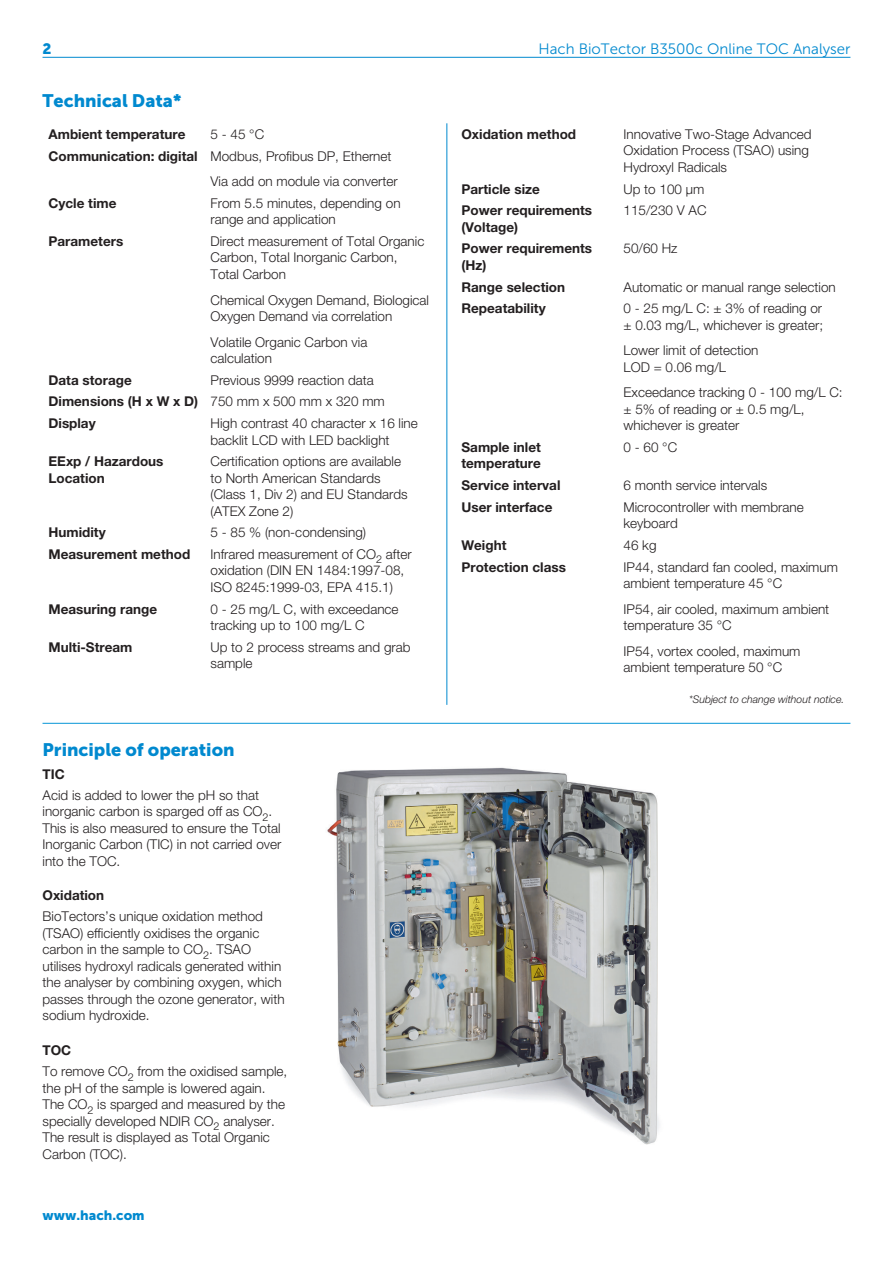
<style>
.page{position:relative;width:893px;height:1263px;background:#fff}
.page>*{position:absolute;margin:0;border:0;box-sizing:border-box;transform-origin:0 0}
.Head_2{font:18px "Museo Sans 900";color:#0089cf}
.Head_3{font:15px "Museo Sans 300";color:#0089cf}
.Head_3-2{font:15px "Museo Sans 900";color:#0089cf}
.Text_1{font:300 13.5px/16.5px "Helvetica Neue LTW1 G";color:#231f20}
.Head_4_Text_1{font:700 13.5px/16.5px "Helvetica Neue LTW1 G";color:#231f20}
.Head_4{font:700 13.5px "Helvetica Neue LTW1 G";color:#231f20}
.Text_1_Color{font:13.5px "Museo Sans 900";color:#0089cf}
.Footnote{font:italic 300 10.5px "Helvetica Neue LTW1 G";color:#231f20}
</style>
<div class="page">
<hr style="left:43px;top:57px;width:807px;height:1px;background:#0089cf">
<img style="left:327px;top:767px;width:332px;height:378px">
<hr style="left:446px;top:123px;width:1px;height:582px;background:#0089cf">
<hr style="left:43px;top:723px;width:807px;height:1px;background:#0696d7">
<p class="Head_3-2" style="left:43px;top:40px;width:11px">2</p>
<p class="Head_3" style="left:538px;top:41px;width:313px">Hach BioTector B3500c Online TOC Analyser</p>
<p class="Head_2" style="left:43px;top:91px;width:140px">Technical Data*</p>
<p class="Head_4_Text_1" style="left:49px;top:126px;width:138px">Ambient temperature</p>
<p class="Text_1" style="left:211px;top:126px;width:55px">5 - 45 °C</p>
<p class="Head_4_Text_1" style="left:49px;top:147px;width:151px">Communication: digital</p>
<p class="Text_1" style="left:211px;top:147px;width:183px">Modbus, Profibus DP, Ethernet</p>
<p class="Text_1" style="left:211px;top:173px;width:189px">Via add on module via converter</p>
<p class="Head_4_Text_1" style="left:49px;top:195px;width:69px">Cycle time</p>
<p class="Text_1" style="left:211px;top:195px;width:192px">From 5.5 minutes, depending on range and application</p>
<p class="Head_4_Text_1" style="left:49px;top:233px;width:76px">Parameters</p>
<p class="Text_1" style="left:211px;top:233px;width:215px">Direct measurement of Total Organic<br>Carbon, Total Inorganic Carbon,<br>Total Carbon</p>
<p class="Text_1" style="left:211px;top:291px;width:220px">Chemical Oxygen Demand, Biological<br>Oxygen Demand via correlation</p>
<p class="Text_1" style="left:211px;top:333px;width:158px">Volatile Organic Carbon via calculation</p>
<p class="Head_4_Text_1" style="left:49px;top:372px;width:85px">Data storage</p>
<p class="Text_1" style="left:211px;top:372px;width:165px">Previous 9999 reaction data</p>
<p class="Head_4_Text_1" style="left:49px;top:393px;width:151px">Dimensions (H x W x D)</p>
<p class="Text_1" style="left:211px;top:393px;width:176px">750 mm x 500 mm x 320 mm</p>
<p class="Head_4_Text_1" style="left:49px;top:415px;width:49px">Display</p>
<p class="Text_1" style="left:211px;top:415px;width:209px">High contrast 40 character x 16 line backlit LCD with LED backlight</p>
<p class="Head_4_Text_1" style="left:49px;top:453px;width:117px">EExp / Hazardous<br>Location</p>
<p class="Text_1" style="left:211px;top:453px;width:199px">Certification options are available to North American Standards (Class 1, Div 2) and EU Standards (ATEX Zone 2)</p>
<p class="Head_4_Text_1" style="left:49px;top:524px;width:59px">Humidity</p>
<p class="Text_1" style="left:211px;top:524px;width:157px">5 - 85 % (non-condensing)</p>
<p class="Head_4_Text_1" style="left:49px;top:546px;width:143px">Measurement method</p>
<p class="Text_1" style="left:211px;top:546px;width:203px">Infrared measurement of CO<sub>2</sub> after oxidation (DIN EN 1484:1997-08,<br>ISO 8245:1999-03, EPA 415.1)</p>
<p class="Head_4_Text_1" style="left:49px;top:600px;width:110px">Measuring range</p>
<p class="Text_1" style="left:211px;top:600px;width:190px">0 - 25 mg/L C, with exceedance tracking up to 100 mg/L C</p>
<p class="Head_4_Text_1" style="left:49px;top:639px;width:85px">Multi-Stream</p>
<p class="Text_1" style="left:211px;top:639px;width:202px">Up to 2 process streams and grab sample</p>
<p class="Head_2" style="left:43px;top:739px;width:194px">Principle of operation</p>
<p class="Head_4" style="left:43px;top:765px;width:24px">TIC</p>
<p class="Text_1" style="left:43px;top:787px;width:240px">Acid is added to lower the pH so that inorganic carbon is sparged off as CO<sub>2</sub>.<br>This is also measured to ensure the Total Inorganic Carbon (TIC) in not carried over into the TOC.</p>
<p class="Head_4" style="left:43px;top:887px;width:63px">Oxidation</p>
<p class="Text_1" style="left:43px;top:908px;width:244px">BioTectors’s unique oxidation method (TSAO) efficiently oxidises the organic carbon in the sample to CO<sub>2</sub>. TSAO utilises hydroxyl radicals generated within the analyser by combining oxygen, which passes through the ozone generator, with sodium hydroxide.</p>
<p class="Head_4" style="left:43px;top:1042px;width:30px">TOC</p>
<p class="Text_1" style="left:43px;top:1063px;width:246px">To remove CO<sub>2</sub> from the oxidised sample, the pH of the sample is lowered again.<br>The CO<sub>2</sub> is sparged and measured by the specially developed NDIR CO<sub>2</sub> analyser.<br>The result is displayed as Total Organic Carbon (TOC).</p>
<p class="Text_1_Color" style="left:43px;top:1208px;width:104px">www.hach.com</p>
<p class="Head_4_Text_1" style="left:461px;top:126px;width:116px">Oxidation method</p>
<p class="Text_1" style="left:623px;top:126px;width:190px">Innovative Two-Stage Advanced<br>Oxidation Process (TSAO) using<br>Hydroxyl Radicals</p>
<p class="Head_4_Text_1" style="left:461px;top:180px;width:80px">Particle size</p>
<p class="Text_1" style="left:623px;top:180px;width:82px">Up to 100 µm</p>
<p class="Head_4_Text_1" style="left:461px;top:202px;width:132px">Power requirements (Voltage)</p>
<p class="Text_1" style="left:623px;top:202px;width:85px">115/230 V AC</p>
<p class="Head_4_Text_1" style="left:461px;top:240px;width:132px">Power requirements (Hz)</p>
<p class="Text_1" style="left:623px;top:240px;width:56px">50/60 Hz</p>
<p class="Head_4_Text_1" style="left:461px;top:278px;width:105px">Range selection</p>
<p class="Text_1" style="left:623px;top:278px;width:214px">Automatic or manual range selection</p>
<p class="Head_4_Text_1" style="left:461px;top:300px;width:86px">Repeatability</p>
<p class="Text_1" style="left:623px;top:300px;width:201px">0 - 25 mg/L C: ± 3% of reading or ± 0.03 mg/L, whichever is greater;</p>
<p class="Text_1" style="left:623px;top:342px;width:137px">Lower limit of detection<br>LOD = 0.06 mg/L</p>
<p class="Text_1" style="left:623px;top:384px;width:221px">Exceedance tracking 0 - 100 mg/L C: ± 5% of reading or ± 0.5 mg/L, whichever is greater</p>
<p class="Head_4_Text_1" style="left:461px;top:439px;width:81px">Sample inlet temperature</p>
<p class="Text_1" style="left:623px;top:439px;width:55px">0 - 60 °C</p>
<p class="Head_4_Text_1" style="left:461px;top:477px;width:101px">Service interval</p>
<p class="Text_1" style="left:623px;top:477px;width:145px">6 month service intervals</p>
<p class="Head_4_Text_1" style="left:461px;top:499px;width:92px">User interface</p>
<p class="Text_1" style="left:623px;top:499px;width:182px">Microcontroller with membrane keyboard</p>
<p class="Head_4_Text_1" style="left:461px;top:537px;width:46px">Weight</p>
<p class="Text_1" style="left:623px;top:537px;width:35px">46 kg</p>
<p class="Head_4_Text_1" style="left:461px;top:558px;width:106px">Protection class</p>
<p class="Text_1" style="left:623px;top:558px;width:216px">IP44, standard fan cooled, maximum ambient temperature 45 °C</p>
<p class="Text_1" style="left:623px;top:600px;width:207px">IP54, air cooled, maximum ambient temperature 35 °C</p>
<p class="Text_1" style="left:623px;top:642px;width:179px">IP54, vortex cooled, maximum ambient temperature 50 °C</p>
<p class="Footnote" style="left:689px;top:693px;width:157px">*Subject to change without notice.</p>
</div>
